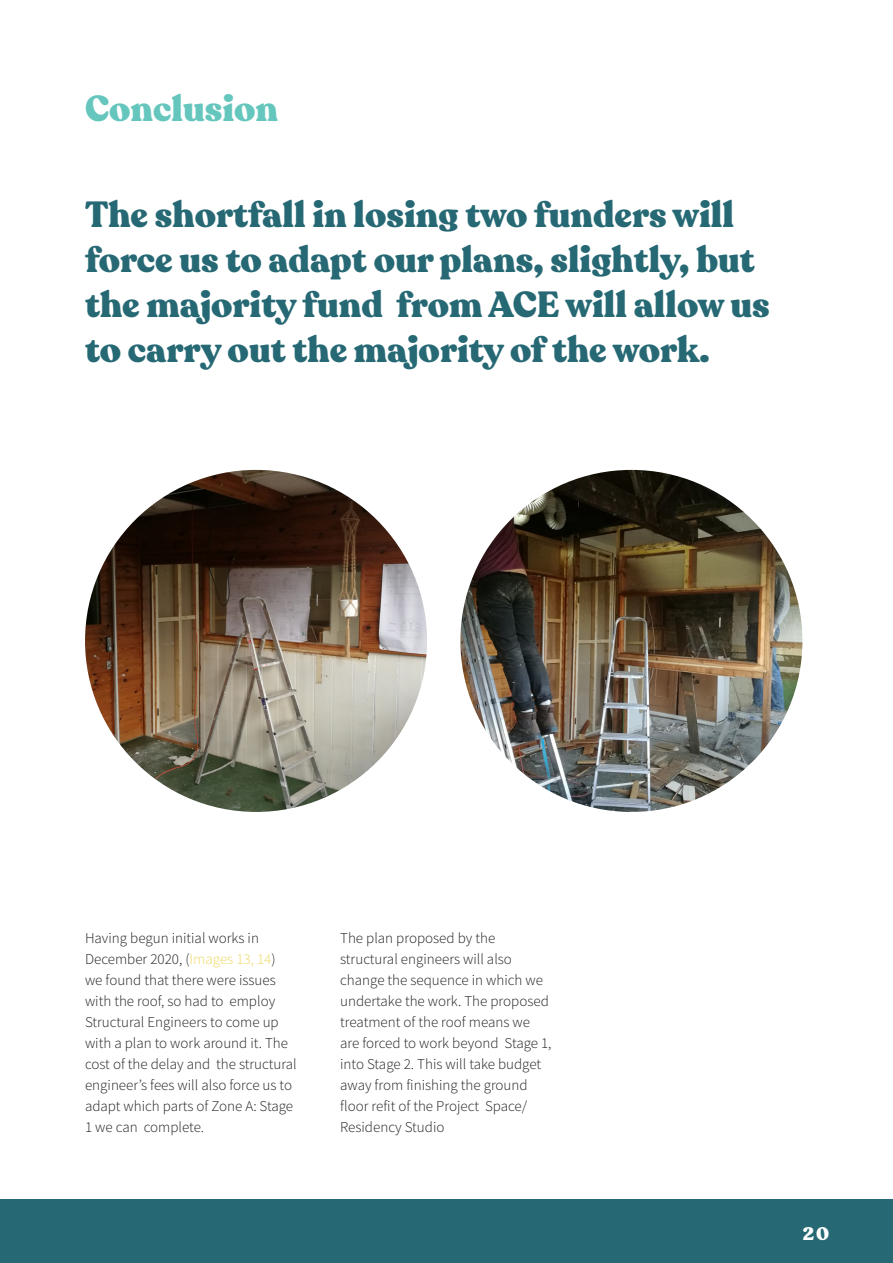
<style>
.page{position:relative;width:893px;height:1263px;background:#fff}
.page>*{position:absolute;margin:0;border:0;box-sizing:border-box;transform-origin:0 0}
.Headline{font:900 36px/45px "Recoleta";color:#266974}
.Headings{font:900 36px "Recoleta";color:#65c6bd}
.t1{font:900 18px "Recoleta";color:#fff}
.Body{font:300 15px/21px "Source Sans Pro";color:#231f20}
.s1{color:#eed75d}
</style>
<div class="page">
<div style="left:0;top:1199px;width:893px;height:64px;background:#266974"></div>
<img style="left:85px;top:470px;width:342px;height:342px;border-radius:171px">
<img style="left:460px;top:470px;width:342px;height:342px;border-radius:171px">
<p class="Headings" style="left:85px;top:85px;width:195px">Conclusion</p>
<p class="Headline" style="left:85px;top:193px;width:686px">The shortfall in losing two funders will force us to adapt our plans, slightly, but the majority fund from ACE will allow us to carry out the majority of the work.</p>
<p class="Body" style="left:85px;top:927px;width:213px">Having begun initial works in<br>December 2020, (<span class="s1">Images 13, 14</span>) we found that there were issues with the roof, so had to employ<br>Structural Engineers to come up with a plan to work around it. The cost of the delay and the structural engineer’s fees will also force us to adapt which parts of Zone A: Stage<br>1 we can complete.</p>
<p class="Body" style="left:340px;top:927px;width:213px">The plan proposed by the structural engineers will also change the sequence in which we undertake the work. The proposed treatment of the roof means we are forced to work beyond Stage 1, into Stage 2. This will take budget away from finishing the ground floor refit of the Project Space/<br>Residency Studio</p>
<p class="t1" style="left:803px;top:1222px;width:28px">20</p>
</div>
